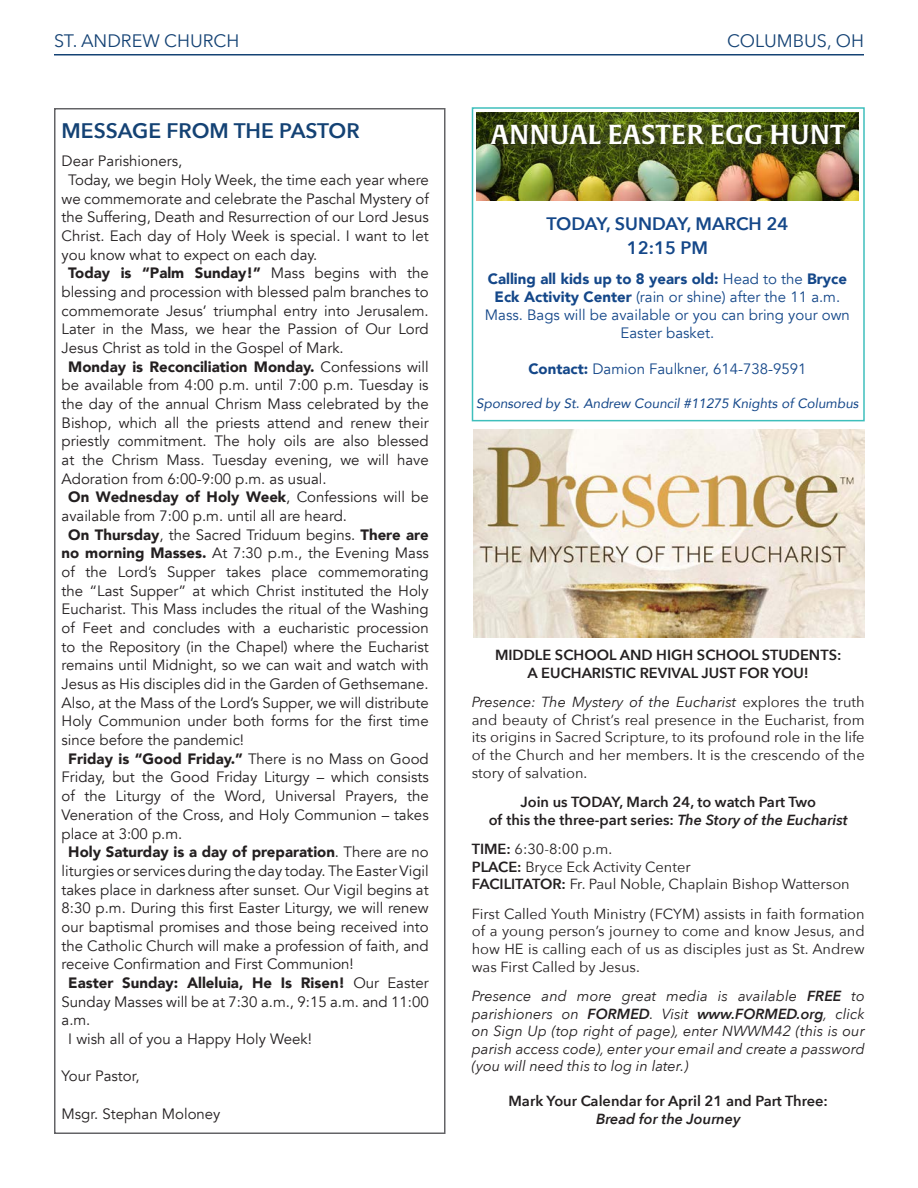
<style>
.page{position:relative;width:918px;height:1188px;background:#fff}
.page>*{position:absolute;margin:0;border:0;box-sizing:border-box;transform-origin:0 0}
.t1{font:27px "Alverata Sb";color:#fff}
.t2{font:600 21px "Avenir Next";color:#144274}
.t3{font:600 18px "Avenir Next";color:#144789}
.t4{font:18px "Avenir Next";color:#144274}
.t5{font:15px/18.6px "Avenir";color:#231f20;text-align:justify}
.t6{font:15px/18px "Avenir";color:#144789;text-align:center}
.t7{font:14.7px/17.5px "Avenir Next";color:#231f20;text-align:justify}
.t8{font:italic 14.7px/17.5px "Avenir Next";color:#231f20;text-align:justify}
.t9{font:600 14.7px "Avenir Next";color:#231f20}
.t10{font:italic 600 14.7px "Avenir Next";color:#231f20}
.t11{font:italic 13.5px "Avenir";color:#144789}
.s1{font-weight:900}
.s2{font-style:italic}
.s3{font-weight:600}
</style>
<div class="page">
<hr style="left:54px;top:54px;width:810px;height:2px;background:#144274">
<div style="left:54px;top:108px;width:392px;height:1026px;border:2px solid #636366"></div>
<img style="left:474px;top:430px;width:390px;height:207px">
<img style="left:476px;top:113px;width:383px;height:88px">
<div style="left:488px;top:122px;width:370px;height:36px;background:#231f20;opacity:.8"></div>
<div style="left:472px;top:107px;width:393px;height:314px;border:2px solid #3ebfbc"></div>
<p class="t4" style="left:54px;top:25px;width:187px">ST. ANDREW CHURCH</p>
<p class="t4" style="left:727px;top:26px;width:138px">COLUMBUS, OH</p>
<p class="t2" style="left:62px;top:112px;width:300px">MESSAGE FROM THE PASTOR</p>
<p class="t5" style="left:62px;top:152px;width:122px">Dear Parishioners,</p>
<p class="t5" style="left:62px;top:171px;width:369px;text-indent:7px">Today, we begin Holy Week, the time each year where we commemorate and celebrate the Paschal Mystery of the Suffering, Death and Resurrection of our Lord Jesus Christ. Each day of Holy Week is special. I want to let you know what to expect on each day.</p>
<p class="t5" style="left:62px;top:264px;width:369px;text-indent:7px"><span class="s1">Today is “Palm Sunday!”</span> Mass begins with the blessing and procession with blessed palm branches to commemorate Jesus’ triumphal entry into Jerusalem.<br>Later in the Mass, we hear the Passion of Our Lord Jesus Christ as told in the Gospel of Mark.</p>
<p class="t5" style="left:62px;top:357px;width:369px;text-indent:7px"><span class="s1">Monday is Reconciliation Monday.</span> Confessions will be available from 4:00 p.m. until 7:00 p.m. Tuesday is the day of the annual Chrism Mass celebrated by the Bishop, which all the priests attend and renew their priestly commitment. The holy oils are also blessed at the Chrism Mass. Tuesday evening, we will have Adoration from 6:00-9:00 p.m. as usual.</p>
<p class="t5" style="left:62px;top:488px;width:369px;text-indent:7px"><span class="s1">On Wednesday of Holy Week</span>, Confessions will be available from 7:00 p.m. until all are heard.</p>
<p class="t5" style="left:62px;top:526px;width:369px;text-indent:7px"><span class="s1">On Thursday</span>, the Sacred Triduum begins. <span class="s1">There are no morning Masses.</span> At 7:30 p.m., the Evening Mass of the Lord’s Supper takes place commemorating the “Last Supper” at which Christ instituted the Holy Eucharist. This Mass includes the ritual of the Washing of Feet and concludes with a eucharistic procession to the Repository (in the Chapel) where the Eucharist remains until Midnight, so we can wait and watch with Jesus as His disciples did in the Garden of Gethsemane.<br>Also, at the Mass of the Lord’s Supper, we will distribute Holy Communion under both forms for the first time since before the pandemic!</p>
<p class="t5" style="left:62px;top:750px;width:369px;text-indent:7px"><span class="s1">Friday is “Good Friday.”</span> There is no Mass on Good Friday, but the Good Friday Liturgy – which consists of the Liturgy of the Word, Universal Prayers, the Veneration of the Cross, and Holy Communion – takes place at 3:00 p.m.</p>
<p class="t5" style="left:62px;top:843px;width:369px;text-indent:7px"><span class="s1">Holy Saturday is a day of preparation</span>. There are no liturgies or services during the day today. The Easter Vigil takes place in darkness after sunset. Our Vigil begins at 8:30 p.m. During this first Easter Liturgy, we will renew our baptismal promises and those being received into the Catholic Church will make a profession of faith, and receive Confirmation and First Communion!</p>
<p class="t5" style="left:62px;top:974px;width:369px;text-indent:7px"><span class="s1">Easter Sunday: Alleluia, He Is Risen!</span> Our Easter Sunday Masses will be at 7:30 a.m., 9:15 a.m. and 11:00 a.m.</p>
<p class="t5" style="left:68px;top:1030px;width:245px">I wish all of you a Happy Holy Week!</p>
<p class="t5" style="left:62px;top:1067px;width:80px">Your Pastor,</p>
<p class="t5" style="left:62px;top:1104px;width:160px">Msgr. Stephan Moloney</p>
<p class="t1" style="left:491px;top:118px;width:356px">ANNUAL EASTER EGG HUNT</p>
<p class="t3" style="left:547px;top:208px;width:243px">TODAY, SUNDAY, MARCH 24</p>
<p class="t3" style="left:627px;top:232px;width:83px">12:15 PM</p>
<p class="t6" style="left:485px;top:270px;width:367px"><span class="s1">Calling all kids up to 8 years old:</span> Head to the <span class="s1">Bryce Eck Activity Center</span> (rain or shine) after the 11 a.m.<br>Mass. Bags will be available or you can bring your own Easter basket.</p>
<p class="t6" style="left:528px;top:360px;width:280px"><span class="s1">Contact:</span> Damion Faulkner, 614-738-9591</p>
<p class="t11" style="left:476px;top:395px;width:384px">Sponsored by St. Andrew Council #11275 Knights of Columbus</p>
<p class="t9" style="left:495px;top:643px;width:348px">MIDDLE SCHOOL AND HIGH SCHOOL STUDENTS:</p>
<p class="t9" style="left:528px;top:660px;width:283px">A EUCHARISTIC REVIVAL JUST FOR YOU!</p>
<p class="t7" style="left:472px;top:693px;width:395px"><span class="s2">Presence: The Mystery of the Eucharist</span> explores the truth and beauty of Christ’s real presence in the Eucharist, from its origins in Sacred Scripture, to its profound role in the life of the Church and her members. It is the crescendo of the story of salvation.</p>
<p class="t9" style="left:520px;top:789px;width:297px">Join us TODAY, March 24, to watch Part Two</p>
<p class="t9" style="left:489px;top:807px;width:361px">of this the three-part series: <span class="s2">The Story of the Eucharist</span></p>
<p class="t7" style="left:472px;top:840px;width:142px"><span class="s3">TIME:</span> 6:30-8:00 p.m.</p>
<p class="t7" style="left:472px;top:857px;width:221px"><span class="s3">PLACE:</span> Bryce Eck Activity Center</p>
<p class="t7" style="left:472px;top:875px;width:380px"><span class="s3">FACILITATOR:</span> Fr. Paul Noble, Chaplain Bishop Watterson</p>
<p class="t7" style="left:472px;top:904px;width:395px">First Called Youth Ministry (FCYM) assists in faith formation of a young person’s journey to come and know Jesus, and how HE is calling each of us as disciples just as St. Andrew was First Called by Jesus.</p>
<p class="t8" style="left:472px;top:987px;width:395px">Presence and more great media is available <span class="s3">FREE</span> to parishioners on <span class="s3">FORMED</span>. Visit <span class="s3">www.FORMED.org</span>, click on Sign Up (top right of page), enter NWWM42 (this is our parish access code), enter your email and create a password (you will need this to log in later.)</p>
<p class="t9" style="left:509px;top:1089px;width:321px">Mark Your Calendar for April 21 and Part Three:</p>
<p class="t10" style="left:596px;top:1106px;width:146px">Bread for the Journey</p>
</div>
